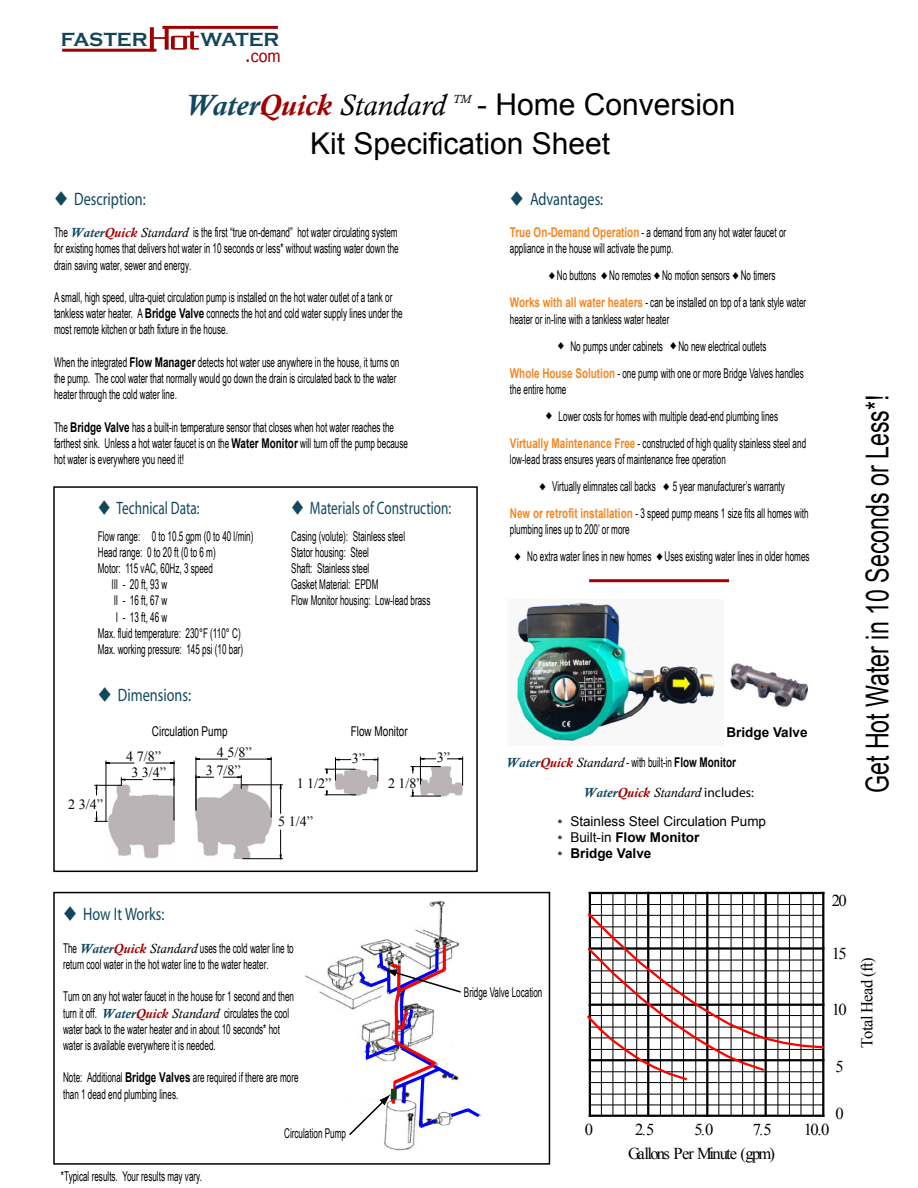
<style>
.page{position:relative;width:918px;height:1188px;background:#fff}
.page>*{position:absolute;margin:0;border:0;box-sizing:border-box;transform-origin:0 0}
.t1{font:31.5px "Arial";color:#000;scale:.74 1}
.t2{font:30px/39.8px "Arial";color:#000}
.t3{font:italic 30px "Calisto";color:#000}
.t4{font:700 19.5px "Copperplate Gothic";color:#12455a}
.t5{font:19.5px "Vrinda";color:#a00001;scale:.9 1}
.t6{font:18px "Helvetica Neue";color:#11485d;scale:.79 1}
.t7{font:18px "Helvetica Neue";color:#11485d;scale:.74 1}
.t8{font:16.65px "Times New Roman";letter-spacing:-.11em;color:#000}
.t9{font:16.5px "Times New Roman";letter-spacing:-.045em;color:#000}
.t10{font:14.1px "Times New Roman";color:#000}
.t11{font:13.5px/16.2px "Arial Narrow";color:#000;scale:.73 1}
.t12{font:13.5px/16.2px "Arial";color:#000}
.t13{font:13.5px "Myriad";color:#000}
.t14{font:13.5px "Arial";color:#000;scale:.74 1}
.t15{font:700 13.5px "Arial";color:#000}
.t16{font:italic 12px "Calisto";color:#000}
.s1{font-family:"Agency FB";font-weight:400;font-size:29.4px;color:#a00001}
.s2{font-family:"Arial";font-weight:700;color:#f48725}
.s3{font-weight:700;color:#11485d}
.s4{font-weight:700;color:#a00001}
.s5{font-family:"Calisto";font-weight:700;font-style:italic;color:#11485d}
.s6{font-family:"Calisto";font-weight:700;font-style:italic;color:#a00001}
.s7{font-family:"Calisto";font-style:italic}
.s8{font-family:"Arial";font-weight:700}
.s9{font-weight:700}
</style>
<div class="page">
<svg style="left:62px;top:48px;width:95px;height:4px"></svg>
<svg style="left:162px;top:25px;width:116px;height:4px"></svg>
<img style="left:730px;top:663px;width:78px;height:45px">
<img style="left:517px;top:603px;width:198px;height:138px">
<img style="left:371px;top:901px;width:88px;height:250px">
<svg style="left:305px;top:943px;width:177px;height:193px"></svg>
<div style="left:378px;top:1073px;width:16px;height:16px;background:#fff"></div>
<div style="left:383px;top:1086px;width:8px;height:8px;background:#fff"></div>
<div style="left:53px;top:892px;width:497px;height:273px;border:2px solid #000"></div>
<img style="left:441px;top:767px;width:22px;height:29px">
<svg style="left:447px;top:756px;width:16px;height:30px"></svg>
<svg style="left:410px;top:756px;width:31px;height:41px"></svg>
<img style="left:335px;top:769px;width:43px;height:26px">
<svg style="left:362px;top:757px;width:17px;height:25px"></svg>
<svg style="left:324px;top:757px;width:32px;height:24px"></svg>
<svg style="left:324px;top:790px;width:32px;height:6px"></svg>
<img style="left:108px;top:822px;width:67px;height:37px">
<svg style="left:94px;top:760px;width:81px;height:62px"></svg>
<img style="left:196px;top:818px;width:75px;height:41px">
<svg style="left:242px;top:829px;width:41px;height:30px"></svg>
<svg style="left:195px;top:757px;width:88px;height:61px"></svg>
<div style="left:53px;top:486px;width:425px;height:386px;border:2px solid #000"></div>
<svg style="left:589px;top:579px;width:141px;height:4px"></svg>
<svg style="left:587px;top:891px;width:238px;height:226px"></svg>
<h3 class="t4" style="left:61px;top:28px;width:220px">FASTER<span class="s1">Hot</span>WATER</h3>
<h3 class="t5" style="left:245px;top:42px;width:41px">.com</h3>
<h2 class="t2" style="left:310px;top:85px;width:427px;text-indent:167px">- Home Conversion<br>Kit Specification Sheet</h2>
<h3 class="t6" style="left:510px;top:190px;width:120px">◆ Advantages:</h3>
<p class="t11" style="left:510px;top:224px;width:380px"><span class="s2">True On-Demand Operation</span> - a demand from any hot water faucet or appliance in the house will activate the pump.</p>
<p class="t11" style="left:510px;top:262px;width:407px;line-height:27px;text-align:center">◆ No buttons ◆ No remotes ◆ No motion sensors ◆ No timers<br><span class="s2">Works with all water heaters</span> - can be installed on top of a tank style water</p>
<p class="t11" style="left:510px;top:310px;width:220px">heater or in-line with a tankless water heater</p>
<p class="t11" style="left:510px;top:332px;width:404px;line-height:27px;text-indent:47px">◆ No pumps under cabinets ◆ No new electrical outlets<br><span class="s2">Whole House Solution</span> - one pump with one or more Bridge Valves handles</p>
<p class="t11" style="left:510px;top:380px;width:79px">the entire home</p>
<p class="t11" style="left:510px;top:402px;width:407px;line-height:27px;text-align:center">◆ Lower costs for homes with multiple dead-end plumbing lines<br><span class="s2">Virtually Maintenance Free</span> - constructed of high quality stainless steel and</p>
<p class="t11" style="left:510px;top:451px;width:297px">low-lead brass ensures years of maintenance free operation</p>
<p class="t11" style="left:510px;top:472px;width:411px;line-height:27px;text-align:center">◆ Virtually elimnates call backs ◆ 5 year manufacturer’s warranty<br><span class="s2">New or retrofit installation</span> - 3 speed pump means 1 size fits all homes with</p>
<p class="t11" style="left:510px;top:521px;width:166px">plumbing lines up to 200’ or more</p>
<p class="t11" style="left:514px;top:548px;width:406px">◆ No extra water lines in new homes ◆ Uses existing water lines in older homes</p>
<h2 class="t3" style="left:185px;top:87px;width:262px"><span class="s3">Water</span><span class="s4">Quick</span> Standard</h2>
<p class="t16" style="left:453px;top:92px;width:20px">TM</p>
<h3 class="t6" style="left:54px;top:190px;width:118px">◆ Description:</h3>
<p class="t11" style="left:54px;top:224px;width:474px;text-align:justify">The <span class="s5">Water</span><span class="s6">Quick</span> <span class="s7">Standard</span> is the first “true on-demand” hot water circulating system for existing homes that delivers hot water in 10 seconds or less* without wasting water down the drain saving water, sewer and energy.</p>
<p class="t11" style="left:54px;top:289px;width:479px">A small, high speed, ultra-quiet circulation pump is installed on the hot water outlet of a tank or tankless water heater. A <span class="s8">Bridge Valve</span> connects the hot and cold water supply lines under the most remote kitchen or bath fixture in the house.</p>
<p class="t11" style="left:54px;top:353px;width:475px">When the integrated <span class="s8">Flow Manager</span> detects hot water use anywhere in the house, it turns on the pump. The cool water that normally would go down the drain is circulated back to the water heater through the cold water line.</p>
<p class="t11" style="left:54px;top:418px;width:486px">The <span class="s8">Bridge Valve</span> has a built-in temperature sensor that closes when hot water reaches the farthest sink. Unless a hot water faucet is on the <span class="s8">Water Monitor</span> will turn off the pump because hot water is everywhere you need it!</p>
<h3 class="t7" style="left:98px;top:499px;width:139px">◆ Technical Data:</h3>
<p class="t11" style="left:98px;top:527px;width:215px">Flow range: 0 to 10.5 gpm (0 to 40 l/min)</p>
<p class="t11" style="left:98px;top:543px;width:163px">Head range: 0 to 20 ft (0 to 6 m)</p>
<p class="t11" style="left:98px;top:560px;width:159px">Motor: 115 vAC, 60Hz, 3 speed</p>
<p class="t11" style="left:111px;top:576px;width:78px">III - 20 ft, 93 w</p>
<p class="t11" style="left:114px;top:592px;width:75px">II - 16 ft, 67 w</p>
<p class="t11" style="left:116px;top:608px;width:72px">I - 13 ft, 46 w</p>
<p class="t11" style="left:98px;top:624px;width:197px">Max. fluid temperature: 230°F (110° C)</p>
<p class="t11" style="left:98px;top:641px;width:201px">Max. working pressure: 145 psi (10 bar)</p>
<h3 class="t7" style="left:291px;top:499px;width:218px">◆ Materials of Construction:</h3>
<p class="t11" style="left:291px;top:527px;width:192px">Casing (volute): Stainless steel<br>Stator housing: Steel<br>Shaft: Stainless steel<br>Gasket Material: EPDM<br>Flow Monitor housing: Low-lead brass</p>
<h3 class="t6" style="left:98px;top:686px;width:119px">◆ Dimensions:</h3>
<p class="t14" style="left:152px;top:722px;width:104px">Circulation Pump</p>
<p class="t14" style="left:351px;top:722px;width:78px">Flow Monitor</p>
<p class="t10" style="left:68px;top:795px;width:36px">2 3/4”</p>
<p class="t10" style="left:217px;top:743px;width:36px">4 5/8”</p>
<p class="t10" style="left:126px;top:746px;width:36px">4 7/8”</p>
<p class="t10" style="left:352px;top:749px;width:15px">3”</p>
<p class="t10" style="left:131px;top:763px;width:36px">3 3/4”</p>
<p class="t10" style="left:206px;top:761px;width:36px">3 7/8”</p>
<p class="t10" style="left:297px;top:773px;width:36px">1 1/2”</p>
<p class="t10" style="left:388px;top:774px;width:36px">2 1/8”</p>
<p class="t10" style="left:278px;top:812px;width:36px">5 1/4”</p>
<h3 class="t6" style="left:63px;top:905px;width:130px">◆ How It Works:</h3>
<p class="t11" style="left:63px;top:939px;width:318px">The <span class="s5">Water</span><span class="s6">Quick</span> <span class="s7">Standard</span> uses the cold water line to return cool water in the hot water line to the water heater.</p>
<p class="t11" style="left:63px;top:988px;width:318px">Turn on any hot water faucet in the house for 1 second and then turn it off. <span class="s5">Water</span><span class="s6">Quick</span> <span class="s7">Standard</span> circulates the cool water back to the water heater and in about 10 seconds* hot water is available everywhere it is needed.</p>
<p class="t11" style="left:63px;top:1069px;width:324px">Note: Additional <span class="s8">Bridge Valves</span> are required if there are more than 1 dead end plumbing lines.</p>
<p class="t11" style="left:61px;top:1167px;width:195px">*Typical results. Your results may vary.</p>
<p class="t11" style="left:284px;top:1125px;width:86px">Circulation Pump</p>
<p class="t10" style="left:437px;top:748px;width:15px">3”</p>
<p class="t15" style="left:726px;top:723px;width:83px">Bridge Valve</p>
<p class="t11" style="left:506px;top:753px;width:317px"><span class="s5">Water</span><span class="s6">Quick</span> <span class="s7">Standard</span> - with built-in <span class="s8">Flow Monitor</span></p>
<p class="t13" style="left:583px;top:786px;width:172px"><span class="s5">Water</span><span class="s6">Quick</span> <span class="s7">Standard</span> includes:</p>
<p class="t12" style="left:558px;top:813px;width:210px">* Stainless Steel Circulation Pump * Built-in <span class="s9">Flow Monitor<br></span>* <span class="s9">Bridge Valve</span></p>
<p class="t11" style="left:464px;top:984px;width:109px">Bridge Valve Location</p>
<p class="t8" style="left:832px;top:889px;width:16px">20</p>
<p class="t8" style="left:832px;top:943px;width:16px">15</p>
<p class="t8" style="left:832px;top:998px;width:16px">10</p>
<p class="t8" style="left:836px;top:1055px;width:10px">5</p>
<p class="t8" style="left:836px;top:1103px;width:10px">0</p>
<p class="t8" style="left:585px;top:1119px;width:10px">0</p>
<p class="t8" style="left:635px;top:1119px;width:21px">2.5</p>
<p class="t8" style="left:694px;top:1119px;width:21px">5.0</p>
<p class="t8" style="left:753px;top:1119px;width:21px">7.5</p>
<p class="t8" style="left:804px;top:1119px;width:27px">10.0</p>
<p class="t8" style="left:628px;top:1142px;width:148px">Gallons Per Minute (gpm)</p>
<h1 class="t1" style="left:857px;top:793px;width:540px;rotate:-90deg">Get Hot Water in 10 Seconds or Less*!</h1>
<p class="t9" style="left:856px;top:1048px;width:92px;rotate:-90deg">Total Head (ft)</p>
</div>
